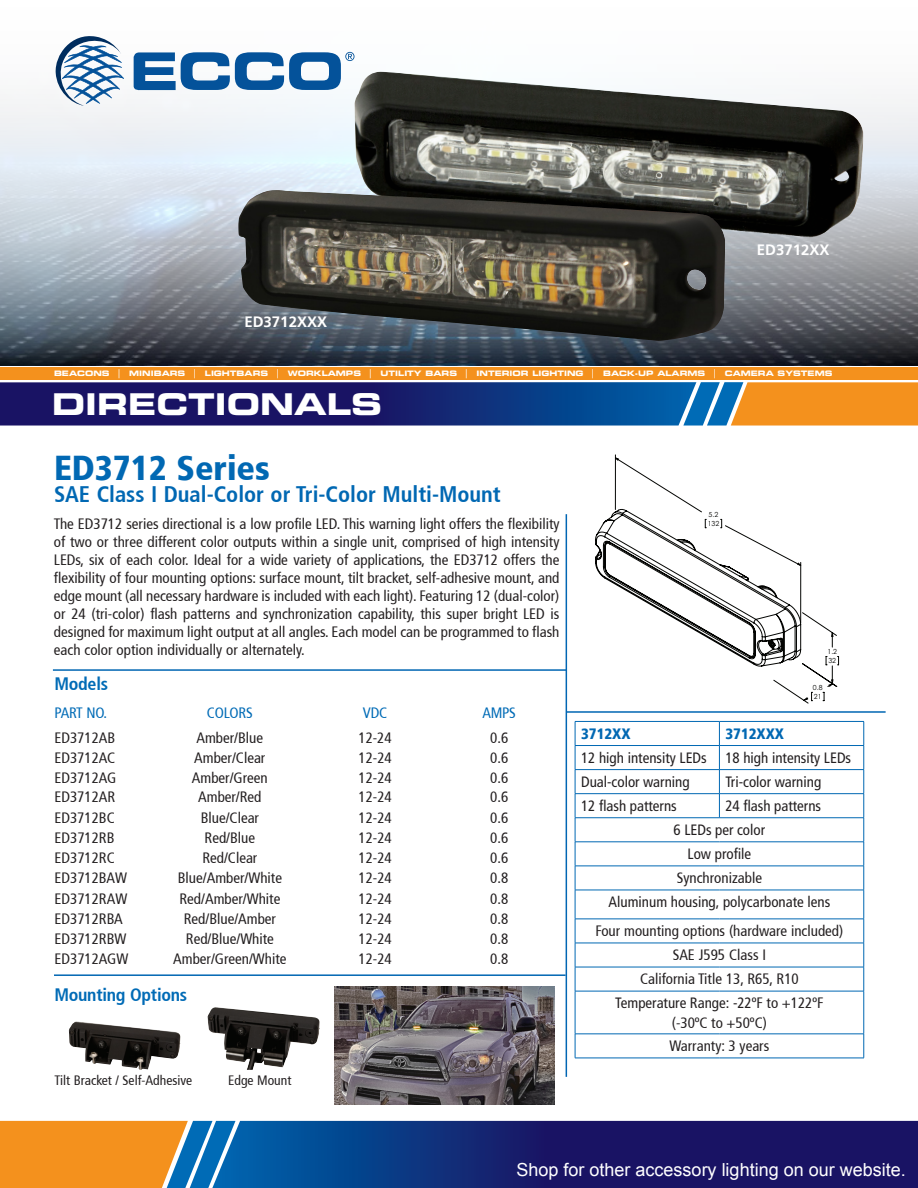
<style>
.page{position:relative;width:918px;height:1188px;background:#fff}
.page>*{position:absolute;margin:0;border:0;box-sizing:border-box;transform-origin:0 0}
.t1{font:900 condensed 34.5px "Frutiger 77";color:#0168b3}
.t2{font:30px "Eurostile LT Std Bold Ex 2";color:#fff}
.t3{font:700 condensed 22.5px "Frutiger 67";color:#0168b3}
.t4{font:18px "Arial";color:#fff}
.t5{font:700 condensed 18px "Frutiger 67";letter-spacing:-.015em;color:#006bb6}
.t6{font:condensed 15px/18px "Frutiger 57";color:#231f20;text-align:justify}
.t7{font:condensed 15px "Frutiger LT";color:#231f20}
.t8{font:condensed 15px "Frutiger 57";letter-spacing:-.015em;color:#006bb6}
.t9{font:700 15px "Frutiger 65";color:#fff}
.t10{font:900 condensed 15px "Frutiger LT";color:#0168b3}
.t11{font:condensed 13.65px "Frutiger 57";color:#231f20}
.t12{font:7.5px "Eurostile LT Std Bold Ex 2";color:#fff}
.t13{font:7.05px/9.4px "Century Gothic";color:#040503}
.s1{font-family:"Arial"}
.s2{font-family:"Frutiger LT"}
</style>
<div class="page">
<img style="left:0;top:51px;width:918px;height:314px">
<svg style="left:55px;top:36px;width:69px;height:70px"></svg>
<svg style="left:134px;top:52px;width:221px;height:39px"></svg>
<svg style="left:236px;top:1121px;width:682px;height:67px;background:#122674"></svg>
<svg style="left:0;top:1121px;width:236px;height:67px;background:#c28f48"></svg>
<div style="left:0;top:368px;width:918px;height:12px;background:#f4911d"></div>
<svg style="left:0;top:382px;width:918px;height:44px;background:#44436a"></svg>
<hr style="left:54px;top:974px;width:512px;height:2px;background:#0166b3">
<hr style="left:53px;top:669px;width:514px;height:2px;background:#0166b3">
<svg style="left:615px;top:458px;width:218px;height:242px"></svg>
<svg style="left:595px;top:509px;width:206px;height:157px"></svg>
<hr style="left:567px;top:711px;width:319px;height:2px;background:#0166b3">
<img style="left:69px;top:1021px;width:112px;height:49px">
<img style="left:207px;top:1007px;width:113px;height:63px">
<hr style="left:566px;top:514px;width:1px;height:563px;background:#0166b3">
<hr style="left:575px;top:721px;width:144px;height:1px;background:#0168b3">
<hr style="left:719px;top:721px;width:145px;height:1px;background:#0168b3">
<hr style="left:575px;top:745px;width:144px;height:1px;background:#0168b3">
<hr style="left:719px;top:745px;width:145px;height:1px;background:#0168b3">
<hr style="left:575px;top:769px;width:144px;height:1px;background:#0168b3">
<hr style="left:719px;top:769px;width:145px;height:1px;background:#0168b3">
<hr style="left:575px;top:793px;width:144px;height:1px;background:#0168b3">
<hr style="left:719px;top:793px;width:145px;height:1px;background:#0168b3">
<svg style="left:719px;top:722px;width:1px;height:95px"></svg>
<hr style="left:575px;top:817px;width:144px;height:1px;background:#0168b3">
<hr style="left:719px;top:817px;width:145px;height:1px;background:#0168b3">
<hr style="left:575px;top:842px;width:144px;height:1px;background:#0168b3">
<hr style="left:719px;top:842px;width:145px;height:1px;background:#0168b3">
<hr style="left:575px;top:866px;width:144px;height:1px;background:#0168b3">
<hr style="left:719px;top:866px;width:145px;height:1px;background:#0168b3">
<hr style="left:575px;top:890px;width:144px;height:1px;background:#0168b3">
<hr style="left:719px;top:890px;width:145px;height:1px;background:#0168b3">
<hr style="left:575px;top:919px;width:144px;height:1px;background:#0168b3">
<hr style="left:719px;top:919px;width:145px;height:1px;background:#0168b3">
<hr style="left:575px;top:943px;width:144px;height:1px;background:#0168b3">
<hr style="left:719px;top:943px;width:145px;height:1px;background:#0168b3">
<hr style="left:575px;top:967px;width:144px;height:1px;background:#0168b3">
<svg style="left:575px;top:722px;width:1px;height:269px"></svg>
<hr style="left:719px;top:967px;width:145px;height:1px;background:#0168b3">
<svg style="left:864px;top:722px;width:1px;height:269px"></svg>
<hr style="left:575px;top:991px;width:144px;height:1px;background:#0168b3">
<hr style="left:575px;top:991px;width:1px;height:43px;background:#0168b3">
<hr style="left:719px;top:991px;width:145px;height:1px;background:#0168b3">
<hr style="left:864px;top:991px;width:1px;height:43px;background:#0168b3">
<hr style="left:575px;top:1034px;width:144px;height:1px;background:#0168b3">
<svg style="left:575px;top:1034px;width:1px;height:24px"></svg>
<hr style="left:719px;top:1034px;width:145px;height:1px;background:#0168b3">
<svg style="left:864px;top:1034px;width:1px;height:24px"></svg>
<hr style="left:575px;top:1058px;width:144px;height:1px;background:#0168b3">
<hr style="left:719px;top:1058px;width:145px;height:1px;background:#0168b3">
<img style="left:354px;top:72px;width:510px;height:166px">
<img style="left:238px;top:190px;width:487px;height:151px">
<img style="left:334px;top:986px;width:220px;height:119px">
<p class="t9" style="left:244px;top:313px;width:84px">ED3712XXX</p>
<p class="t9" style="left:757px;top:241px;width:74px">ED3712XX</p>
<p class="t12" style="left:54px;top:368px;width:780px">BEACONS <span class="s1">│</span> MINIBARS <span class="s1">│</span> LIGHTBARS <span class="s1">│</span> WORKLAMPS <span class="s1">│</span> UTILITY BARS <span class="s1">│</span> INTERIOR LIGHTING <span class="s1">│</span> BACK-UP ALARMS <span class="s1">│</span> CAMERA SYSTEMS</p>
<p class="t2" style="left:52px;top:383px;width:332px">DIRECTIONALS</p>
<p class="t1" style="left:54px;top:447px;width:217px">ED3712 Series</p>
<p class="t3" style="left:54px;top:481px;width:448px">SAE Class I Dual-Color or Tri-Color Multi-Mount</p>
<p class="t6" style="left:54px;top:515px;width:507px">The ED3712 series directional is a low profile LED. This warning light offers the flexibility of two or three different color outputs within a single unit, comprised of high intensity LEDs, six of each color. Ideal for a wide variety of applications, the ED3712 offers the flexibility of four mounting options: surface mount, tilt bracket, self-adhesive mount, and edge mount (all necessary hardware is included with each light). Featuring 12 (dual-color) or 24 (tri-color) flash patterns and synchronization capability, this super bright LED is designed for maximum light output at all angles. Each model can be programmed to flash each color option individually or alternately.</p>
<p class="t5" style="left:54px;top:674px;width:55px">Models</p>
<p class="t8" style="left:55px;top:705px;width:54px">PART NO.</p>
<p class="t8" style="left:207px;top:705px;width:47px">COLORS</p>
<p class="t8" style="left:363px;top:705px;width:26px">VDC</p>
<p class="t8" style="left:482px;top:705px;width:35px">AMPS</p>
<p class="t6" style="left:55px;top:729px;width:62px">ED3712AB</p>
<p class="t6" style="left:197px;top:729px;width:68px">Amber/Blue</p>
<p class="t6" style="left:358px;top:729px;width:35px">12-24</p>
<p class="t6" style="left:490px;top:729px;width:19px">0.6</p>
<p class="t6" style="left:55px;top:749px;width:62px">ED3712AC</p>
<p class="t6" style="left:194px;top:749px;width:73px">Amber/Clear</p>
<p class="t6" style="left:358px;top:749px;width:35px">12-24</p>
<p class="t6" style="left:490px;top:749px;width:19px">0.6</p>
<p class="t6" style="left:55px;top:769px;width:63px">ED3712AG</p>
<p class="t6" style="left:192px;top:769px;width:77px">Amber/Green</p>
<p class="t6" style="left:359px;top:769px;width:35px">12-24</p>
<p class="t6" style="left:490px;top:769px;width:19px">0.6</p>
<p class="t6" style="left:55px;top:788px;width:62px">ED3712AR</p>
<p class="t6" style="left:198px;top:788px;width:65px">Amber/Red</p>
<p class="t6" style="left:359px;top:788px;width:35px">12-24</p>
<p class="t6" style="left:490px;top:788px;width:19px">0.6</p>
<p class="t6" style="left:55px;top:809px;width:62px">ED3712BC</p>
<p class="t6" style="left:201px;top:809px;width:60px">Blue/Clear</p>
<p class="t6" style="left:359px;top:809px;width:35px">12-24</p>
<p class="t6" style="left:490px;top:809px;width:19px">0.6</p>
<p class="t6" style="left:55px;top:829px;width:61px">ED3712RB</p>
<p class="t6" style="left:205px;top:829px;width:52px">Red/Blue</p>
<p class="t6" style="left:359px;top:829px;width:35px">12-24</p>
<p class="t6" style="left:490px;top:829px;width:19px">0.6</p>
<p class="t6" style="left:55px;top:849px;width:62px">ED3712RC</p>
<p class="t6" style="left:202px;top:849px;width:56px">Red/Clear</p>
<p class="t6" style="left:359px;top:849px;width:35px">12-24</p>
<p class="t6" style="left:490px;top:849px;width:19px">0.6</p>
<p class="t6" style="left:55px;top:869px;width:74px">ED3712BAW</p>
<p class="t6" style="left:178px;top:869px;width:106px">Blue/Amber/White</p>
<p class="t6" style="left:359px;top:869px;width:35px">12-24</p>
<p class="t6" style="left:490px;top:869px;width:19px">0.8</p>
<p class="t6" style="left:55px;top:890px;width:74px">ED3712RAW</p>
<p class="t6" style="left:180px;top:890px;width:102px">Red/Amber/White</p>
<p class="t6" style="left:359px;top:890px;width:35px">12-24</p>
<p class="t6" style="left:490px;top:890px;width:19px">0.8</p>
<p class="t6" style="left:55px;top:910px;width:70px">ED3712RBA</p>
<p class="t6" style="left:184px;top:910px;width:94px">Red/Blue/Amber</p>
<p class="t6" style="left:359px;top:910px;width:35px">12-24</p>
<p class="t6" style="left:490px;top:910px;width:19px">0.8</p>
<p class="t6" style="left:55px;top:930px;width:73px">ED3712RBW</p>
<p class="t6" style="left:186px;top:930px;width:90px">Red/Blue/White</p>
<p class="t6" style="left:359px;top:930px;width:35px">12-24</p>
<p class="t6" style="left:490px;top:930px;width:19px">0.8</p>
<p class="t6" style="left:55px;top:950px;width:75px">ED3712AGW</p>
<p class="t6" style="left:173px;top:950px;width:115px">Amber/Green/White</p>
<p class="t6" style="left:359px;top:950px;width:35px">12-24</p>
<p class="t6" style="left:490px;top:950px;width:19px">0.8</p>
<p class="t5" style="left:54px;top:984px;width:134px">Mounting Options</p>
<p class="t11" style="left:55px;top:1072px;width:139px">Tilt Bracket / Self-Adhesive</p>
<p class="t11" style="left:228px;top:1072px;width:65px">Edge Mount</p>
<p class="t13" style="left:708px;top:509px;width:13px">5.2<br>132</p>
<p class="t13" style="left:827px;top:647px;width:11px">1.2<br>32</p>
<p class="t13" style="left:813px;top:682px;width:11px">0.8<br>21</p>
<p class="t10" style="left:581px;top:724px;width:51px">3712XX</p>
<p class="t10" style="left:725px;top:724px;width:60px">3712XXX</p>
<p class="t7" style="left:581px;top:749px;width:127px">12 high intensity LEDs</p>
<p class="t7" style="left:725px;top:749px;width:127px">18 high intensity LEDs</p>
<p class="t7" style="left:581px;top:773px;width:110px">Dual-color warning</p>
<p class="t7" style="left:725px;top:773px;width:97px">Tri-color warning</p>
<p class="t7" style="left:581px;top:797px;width:97px">12 flash patterns</p>
<p class="t7" style="left:725px;top:797px;width:97px">24 flash patterns</p>
<p class="t7" style="left:674px;top:821px;width:93px">6 LEDs per color</p>
<p class="t7" style="left:688px;top:845px;width:65px">Low profile</p>
<p class="t6" style="left:677px;top:869px;width:87px">Synchronizable</p>
<p class="t7" style="left:609px;top:893px;width:223px">Aluminum housing, polycarbonate lens</p>
<p class="t6" style="left:596px;top:922px;width:249px">Four mounting options (hardware included)</p>
<p class="t6" style="left:673px;top:946px;width:95px">SAE J595 Class I</p>
<p class="t6" style="left:640px;top:970px;width:160px">California Title 13, R65, R10</p>
<p class="t6" style="left:615px;top:994px;width:210px;line-height:19.5px;text-align:center"><span class="s2">Temperature Range: -22</span>ºF to +122ºF (-30ºC to +50ºC)</p>
<p class="t6" style="left:670px;top:1037px;width:101px">Warranty: 3 years</p>
<p class="t4" style="left:517px;top:1157px;width:391px">Shop for other accessory lighting on our website.</p>
</div>
